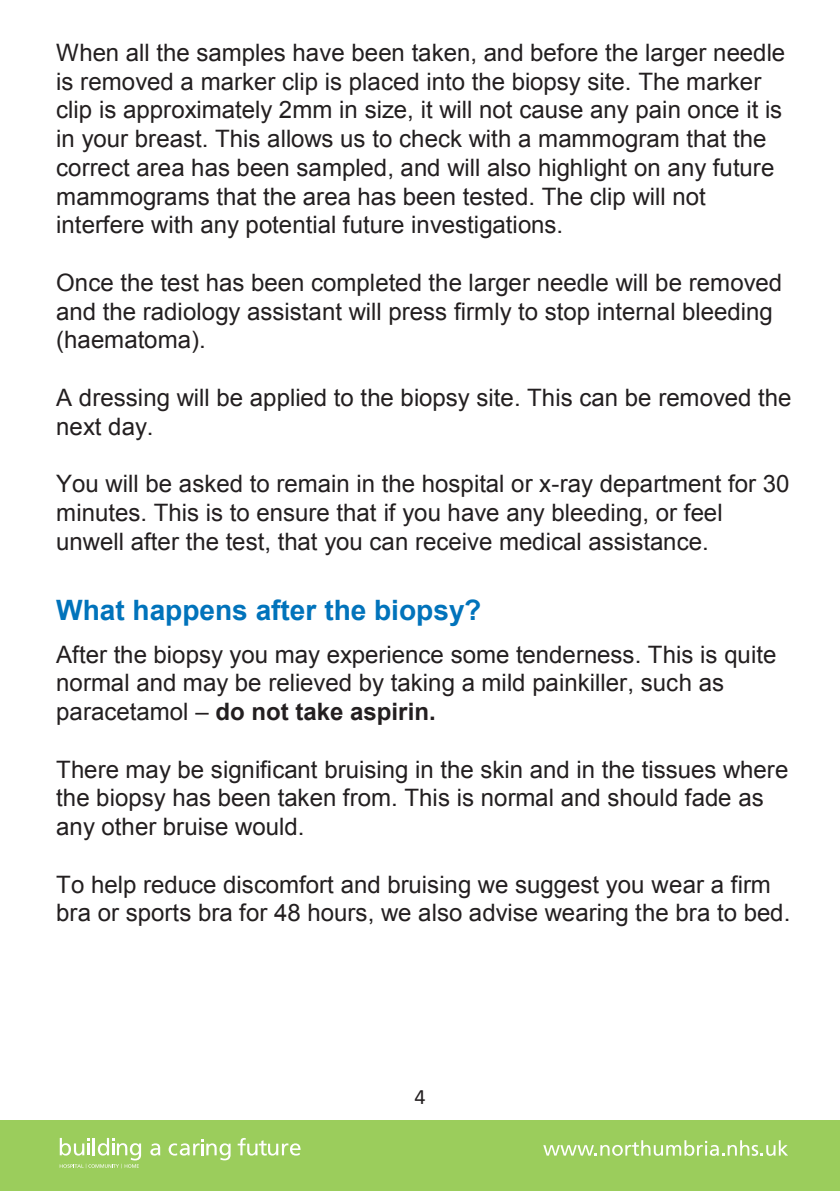
<style>
.page{position:relative;width:840px;height:1191px;background:#fff}
.page>*{position:absolute;margin:0;border:0;box-sizing:border-box;transform-origin:0 0}
.t1{font:700 28px "Arial";color:#0173bb}
.t2{font:24px/28.8px "Arial";color:#231f20}
.t3{font:22px "Calibri";color:#231f20}
.s1{font-weight:700}
</style>
<div class="page">
<div style="left:0;top:1120px;width:839px;height:71px;background:#9bcd5c"></div>
<svg style="left:150px;top:1143px;width:10px;height:12px"></svg>
<svg style="left:168px;top:1139px;width:62px;height:21px"></svg>
<svg style="left:237px;top:1138px;width:63px;height:17px"></svg>
<svg style="left:60px;top:1137px;width:81px;height:31px"></svg>
<svg style="left:543px;top:1140px;width:244px;height:15px"></svg>
<p class="t2" style="left:56px;top:38px;width:730px">When all the samples have been taken, and before the larger needle is removed a marker clip is placed into the biopsy site. The marker clip is approximately 2mm in size, it will not cause any pain once it is in your breast. This allows us to check with a mammogram that the correct area has been sampled, and will also highlight on any future mammograms that the area has been tested. The clip will not interfere with any potential future investigations.</p>
<p class="t2" style="left:56px;top:268px;width:727px">Once the test has been completed the larger needle will be removed and the radiology assistant will press firmly to stop internal bleeding (haematoma).</p>
<p class="t2" style="left:56px;top:383px;width:736px">A dressing will be applied to the biopsy site. This can be removed the next day.</p>
<p class="t2" style="left:56px;top:469px;width:734px">You will be asked to remain in the hospital or x-ray department for 30 minutes. This is to ensure that if you have any bleeding, or feel unwell after the test, that you can receive medical assistance.</p>
<p class="t1" style="left:56px;top:592px;width:426px">What happens after the biopsy?</p>
<p class="t2" style="left:56px;top:640px;width:721px">After the biopsy you may experience some tenderness. This is quite normal and may be relieved by taking a mild painkiller, such as paracetamol – <span class="s1">do not take aspirin.</span></p>
<p class="t2" style="left:56px;top:755px;width:733px">There may be significant bruising in the skin and in the tissues where the biopsy has been taken from. This is normal and should fade as any other bruise would.</p>
<p class="t2" style="left:56px;top:870px;width:735px">To help reduce discomfort and bruising we suggest you wear a firm bra or sports bra for 48 hours, we also advise wearing the bra to bed.</p>
<p class="t3" style="left:414px;top:1081px;width:13px">4</p>
</div>
